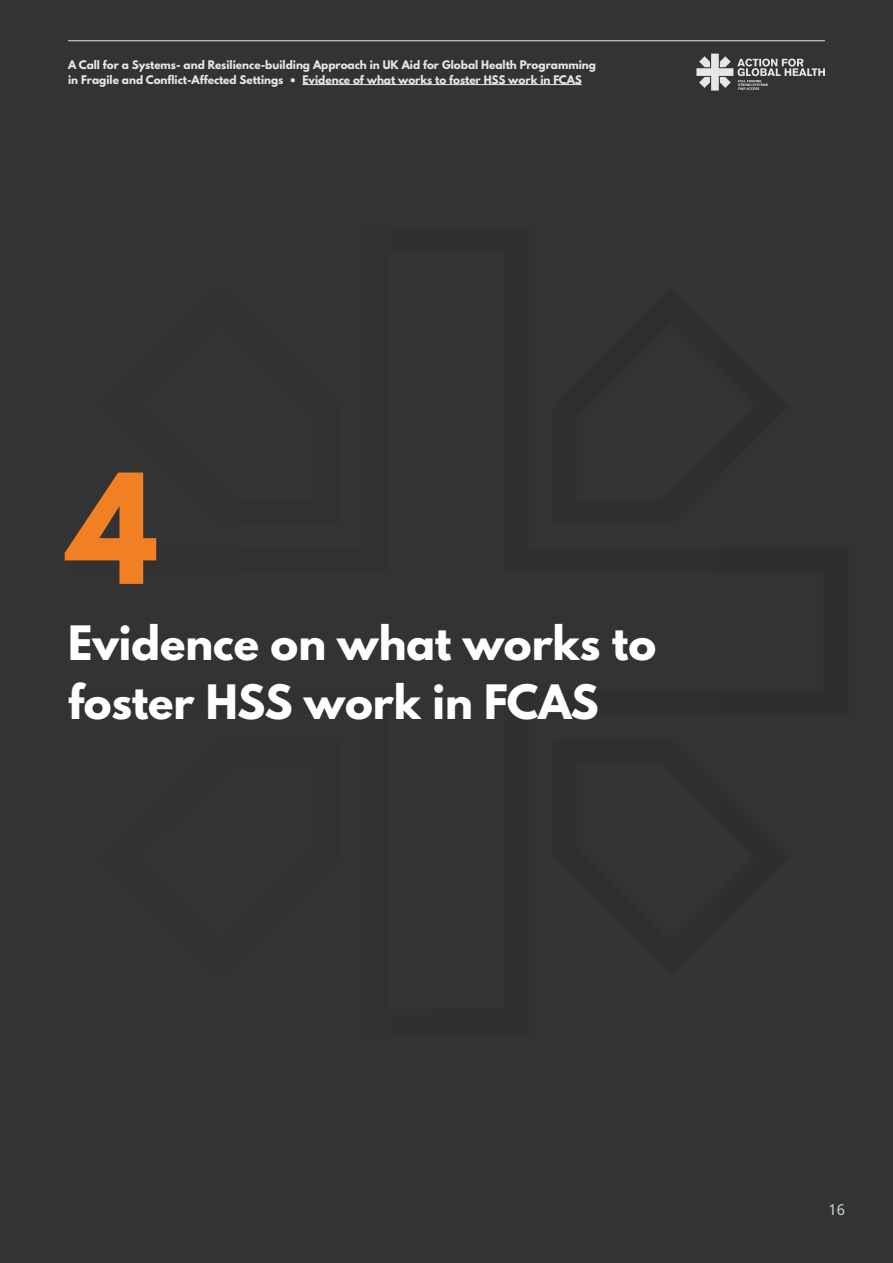
<style>
.page{position:relative;width:893px;height:1263px;background:#333}
.page>*{position:absolute;margin:0;border:0;box-sizing:border-box;transform-origin:0 0}
.t1{font:700 135px "League Spartan";color:#f08023}
.t2{font:700 42px/58.5px "League Spartan";color:#fff}
.t3{font:15px "Noto Sans";color:#c6d8d3}
.t4{font:700 10.5px/15px "League Spartan";color:#e6e6e6}
</style>
<div class="page">
<hr style="left:302px;top:84px;width:280px;height:1px;background:#e6e6e6">
<hr style="left:68px;top:40px;width:757px;height:1px;background:#e6e6e6">
<svg style="left:696px;top:54px;width:129px;height:37px"></svg>
<p class="t4" style="left:68px;top:57px;width:529px">A Call for a Systems- and Resilience-building Approach in UK Aid for Global Health Programming in Fragile and Conflict-Affected Settings • Evidence of what works to foster HSS work in FCAS</p>
<h1 class="t1" style="left:68px;top:424px;width:91px">4</h1>
<h2 class="t2" style="left:68px;top:613px;width:590px">Evidence on what works to foster HSS work in FCAS</h2>
<h3 class="t3" style="left:829px;top:1199px;width:18px">16</h3>
</div>
